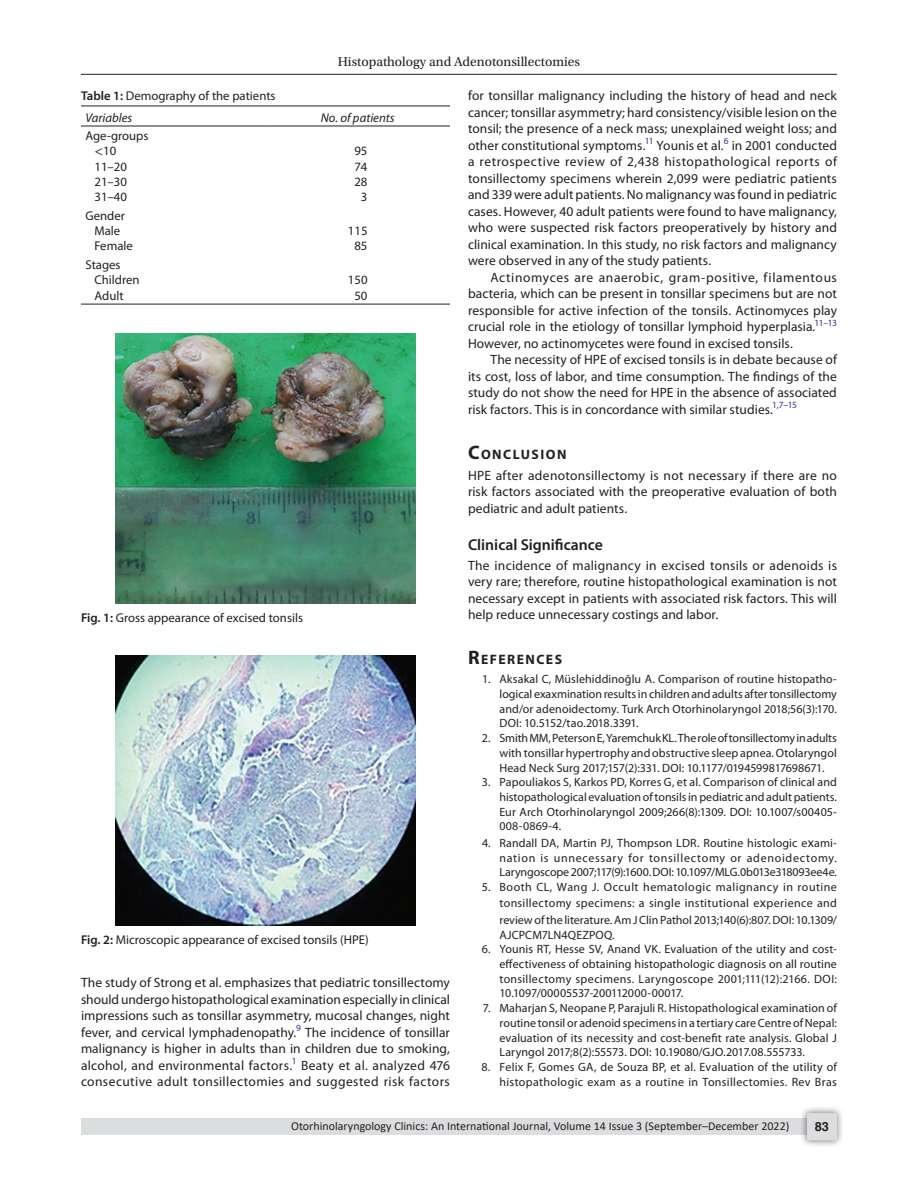
<style>
.page{position:relative;width:918px;height:1188px;background:#fff}
.page>*{position:absolute;margin:0;border:0;box-sizing:border-box;transform-origin:0 0}
.Head-2{font:600 15.75px "Myriad Pro";color:#231f20}
.Head-1{font:700 13.65px "Myriad Pro";letter-spacing:.105em;color:#231f20}
.Para-NoIndent{font:13.5px/16.5px "Myriad Pro";letter-spacing:.005em;color:#231f20;text-align:justify}
.Para-Indent{font:13.5px/16.5px "Myriad Pro";color:#231f20;text-align:justify}
.t1{font:13.5px "Utopia Std";color:#231f20}
.FigCaption{font:12.75px "Myriad Pro";color:#231f20}
.TableBody{font:12.75px "Myriad Pro";color:#231f20}
.TableCaption{font:12.75px "Myriad Pro";color:#231f20}
.TableHeader{font:italic 12.75px "Myriad Pro";color:#231f20}
.t2{font:700 12.75px "Helvetica LT Std";color:#231f20}
.References{font:12px/14.7px "Myriad Pro";letter-spacing:.005em;color:#231f20;text-align:justify}
.References-2{font:12px/14.7px "Myriad Pro";letter-spacing:.025em;color:#231f20;text-align:right}
.t3{font:12px "Calibri";color:#231f20}
.s1{font-weight:600}
.s2{font-family:"STIX General"}
.s3{font-size:19.5px}
.s4{font-size:13.5px}
</style>
<div class="page">
<hr style="left:81px;top:74px;width:756px;height:1px;background:#231f20">
<div style="left:81px;top:1119px;width:756px;height:16px;background:#dcdddf"></div>
<div style="left:800px;top:1106px;width:44px;height:41px;background:#231f20;opacity:.61"></div>
<div style="left:807px;top:1113px;width:30px;height:27px;background:#dcdddf;border-radius:2px"></div>
<hr style="left:81px;top:106px;width:185px;height:1px;background:#231f20">
<hr style="left:266px;top:106px;width:184px;height:1px;background:#231f20">
<hr style="left:81px;top:126px;width:185px;height:1px;background:#231f20">
<hr style="left:266px;top:126px;width:184px;height:1px;background:#231f20">
<hr style="left:81px;top:304px;width:185px;height:1px;background:#231f20">
<hr style="left:266px;top:304px;width:184px;height:1px;background:#231f20">
<img style="left:115px;top:334px;width:301px;height:270px">
<img style="left:116px;top:656px;width:299px;height:270px">
<p class="t1" style="left:338px;top:55px;width:244px">Histopathology and Adenotonsillectomies</p>
<p class="TableCaption" style="left:81px;top:87px;width:196px"><span class="s1">Table 1:</span> Demography of the patients</p>
<p class="TableHeader" style="left:86px;top:109px;width:48px">Variables</p>
<p class="TableHeader" style="left:321px;top:109px;width:75px">No. of patients</p>
<p class="TableBody" style="left:86px;top:128px;width:65px">Age-groups</p>
<p class="TableBody" style="left:94px;top:143px;width:23px"><span class="s2">&lt;</span>10</p>
<p class="TableBody" style="left:94px;top:159px;width:34px">11–20</p>
<p class="TableBody" style="left:94px;top:174px;width:34px">21–30</p>
<p class="TableBody" style="left:94px;top:189px;width:34px">31–40</p>
<p class="TableBody" style="left:354px;top:143px;width:15px">95</p>
<p class="TableBody" style="left:354px;top:159px;width:15px">74</p>
<p class="TableBody" style="left:354px;top:174px;width:15px">28</p>
<p class="TableBody" style="left:361px;top:189px;width:8px">3</p>
<p class="TableBody" style="left:86px;top:208px;width:41px">Gender</p>
<p class="TableBody" style="left:94px;top:223px;width:27px">Male</p>
<p class="TableBody" style="left:94px;top:238px;width:40px">Female</p>
<p class="TableBody" style="left:86px;top:257px;width:37px">Stages</p>
<p class="TableBody" style="left:94px;top:272px;width:47px">Children</p>
<p class="TableBody" style="left:94px;top:287px;width:31px">Adult</p>
<p class="TableBody" style="left:348px;top:223px;width:21px">115</p>
<p class="TableBody" style="left:354px;top:238px;width:15px">85</p>
<p class="TableBody" style="left:348px;top:272px;width:21px">150</p>
<p class="TableBody" style="left:354px;top:287px;width:15px">50</p>
<p class="FigCaption" style="left:81px;top:610px;width:224px"><span class="s1">Fig. 1:</span> Gross appearance of excised tonsils</p>
<p class="FigCaption" style="left:81px;top:932px;width:289px"><span class="s1">Fig. 2:</span> Microscopic appearance of excised tonsils (HPE)</p>
<p class="Para-NoIndent" style="left:81px;top:974px;width:371px">The study of Strong et al. emphasizes that pediatric tonsillectomy should undergo histopathological examination especially in clinical impressions such as tonsillar asymmetry, mucosal changes, night fever, and cervical lymphadenopathy.<sup>9</sup> The incidence of tonsillar malignancy is higher in adults than in children due to smoking, alcohol, and environmental factors.<sup>1</sup> Beaty et al. analyzed 476 consecutive adult tonsillectomies and suggested risk factors</p>
<p class="Para-NoIndent" style="left:468px;top:87px;width:371px">for tonsillar malignancy including the history of head and neck cancer; tonsillar asymmetry; hard consistency/visible lesion on the tonsil; the presence of a neck mass; unexplained weight loss; and other constitutional symptoms.<sup>11</sup> Younis et al.<sup>6</sup> in 2001 conducted a retrospective review of 2,438 histopathological reports of tonsillectomy specimens wherein 2,099 were pediatric patients and 339 were adult patients. No malignancy was found in pediatric cases. However, 40 adult patients were found to have malignancy, who were suspected risk factors preoperatively by history and clinical examination. In this study, no risk factors and malignancy were observed in any of the study patients.</p>
<p class="Para-Indent" style="left:468px;top:269px;width:371px;text-indent:22px">Actinomyces are anaerobic, gram-positive, filamentous bacteria, which can be present in tonsillar specimens but are not responsible for active infection of the tonsils. Actinomyces play crucial role in the etiology of tonsillar lymphoid hyperplasia.<sup>11–13<br></sup>However, no actinomycetes were found in excised tonsils.</p>
<p class="Para-Indent" style="left:468px;top:351px;width:371px;text-indent:22px">The necessity of HPE of excised tonsils is in debate because of its cost, loss of labor, and time consumption. The findings of the study do not show the need for HPE in the absence of associated risk factors. This is in concordance with similar studies.<sup>1,7–15</sup></p>
<p class="Head-1" style="left:468px;top:445px;width:100px"><span class="s3">C</span>ONCLUSION</p>
<p class="Para-NoIndent" style="left:468px;top:467px;width:371px">HPE after adenotonsillectomy is not necessary if there are no risk factors associated with the preoperative evaluation of both pediatric and adult patients.</p>
<p class="Head-2" style="left:468px;top:535px;width:136px">Clinical Significance</p>
<p class="Para-NoIndent" style="left:468px;top:557px;width:371px">The incidence of malignancy in excised tonsils or adenoids is very rare; therefore, routine histopathological examination is not necessary except in patients with associated risk factors. This will help reduce unnecessary costings and labor.</p>
<p class="Head-1" style="left:468px;top:651px;width:96px"><span class="s3">R</span>EFERENCES</p>
<p class="References" style="left:500px;top:672px;width:339px;text-indent:-17px">1. Aksakal C, Müslehiddinoğlu A. Comparison of routine histopatho&shy;logical exaxmination results in children and adults after tonsillectomy and/or adenoidectomy. Turk Arch Otorhinolaryngol 2018;56(3):170.<br>DOI: 10.5152/tao.2018.3391.</p>
<p class="References" style="left:500px;top:731px;width:339px;text-indent:-18px">2. Smith MM, Peterson E, Yaremchuk KL. The role of tonsillectomy in adults with tonsillar hypertrophy and obstructive sleep apnea. Otolaryngol Head Neck Surg 2017;157(2):331. DOI: 10.1177/0194599817698671.</p>
<p class="References" style="left:500px;top:775px;width:339px;text-indent:-18px">3. Papouliakos S, Karkos PD, Korres G, et al. Comparison of clinical and histopathological evaluation of tonsils in pediatric and adult patients.<br>Eur Arch Otorhinolaryngol 2009;266(8):1309. DOI: 10.1007/s00405- 008-0869-4.</p>
<p class="References" style="left:500px;top:835px;width:339px;text-indent:-17px">4. Randall DA, Martin PJ, Thompson LDR. Routine histologic e<span class="s4">x</span>ami&shy;nation is unnecessary for tonsillectomy or adenoidectomy.<br>Laryngoscope 2007;117(9):1600. DOI: 10.1097/MLG.0b013e318093ee4e.</p>
<p class="References" style="left:500px;top:878px;width:339px;line-height:16.5px;text-indent:-18px">5. Booth CL, Wang J. Occult hematologic malignancy in routine tonsillectomy specimens: a single institutional e<span class="s4">x</span>perience and review of the literature. Am J Clin Pathol 2013;140(6):807. DOI: 10.1309/</p>
<p class="References" style="left:500px;top:927px;width:117px">AJCPCM7LN4QEZPOQ.</p>
<p class="References" style="left:500px;top:942px;width:339px;text-indent:-18px">6. Younis RT, Hesse SV, Anand VK. Evaluation of the utility and cost&shy;effectiveness of obtaining histopathologic diagnosis on all routine tonsillectomy specimens. Laryngoscope 2001;111(12):2166. DOI:<br>10.1097/00005537-200112000-00017.</p>
<p class="References" style="left:500px;top:1001px;width:339px;text-indent:-17px">7. Maharjan S, Neopane P, Parajuli R. Histopathological examination of routine tonsil or adenoid specimens in a tertiary care Centre of Nepal: evaluation of its necessity and cost-benefit rate analysis. Global J Laryngol 2017;8(2):55573. DOI: 10.19080/GJO.2017.08.555733.</p>
<p class="References-2" style="left:481px;top:1059px;width:357px">8. Felix F, Gomes GA, de Souza BP, et al. Evaluation of the utility of histopathologic exam as a routine in Tonsillectomies. Rev Bras</p>
<p class="t3" style="left:291px;top:1117px;width:500px">Otorhinolaryngology Clinics: An International Journal, Volume 14 Issue 3 (September–December 2022)</p>
<p class="t2" style="left:815px;top:1119px;width:16px">83</p>
</div>
